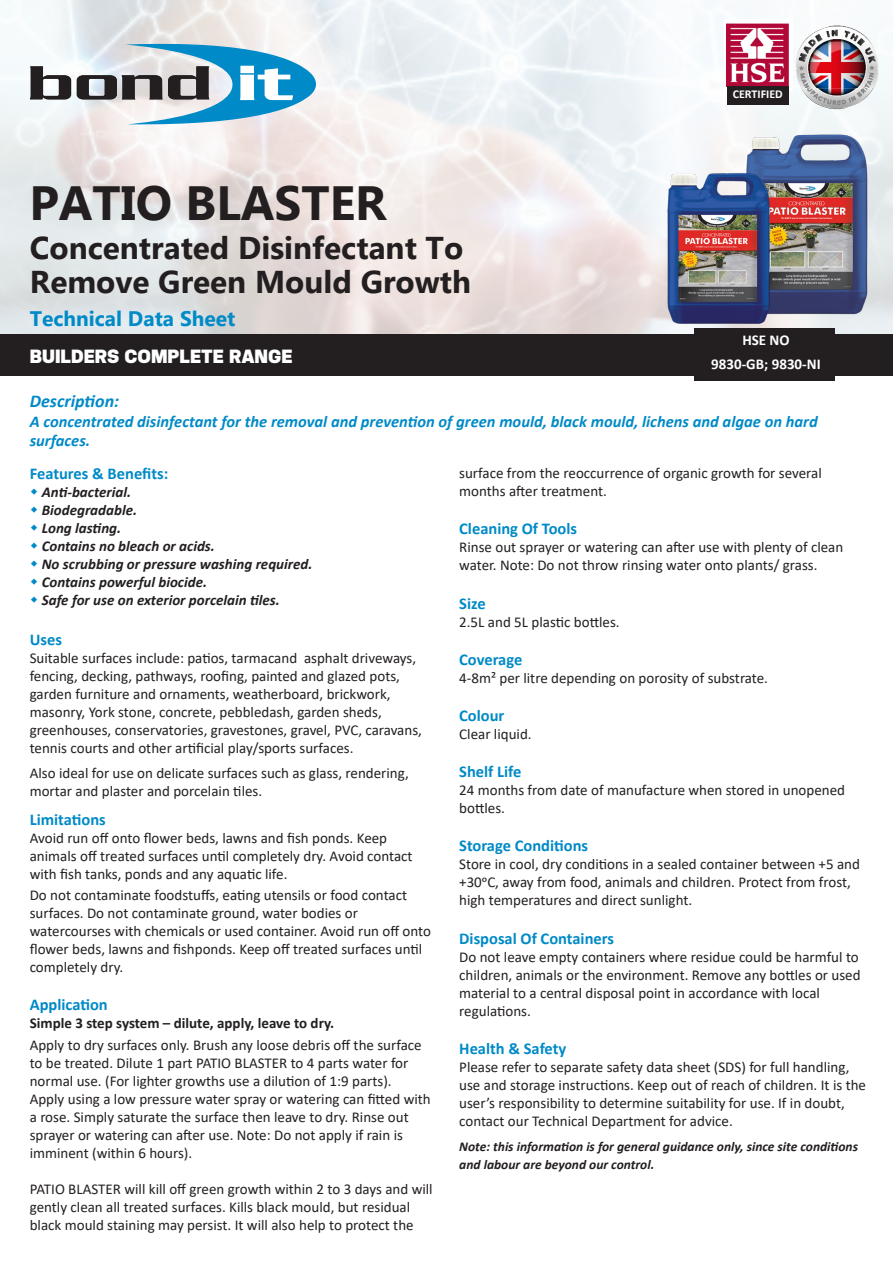
<style>
.page{position:relative;width:893px;height:1263px;background:#fff}
.page>*{position:absolute;margin:0;border:0;box-sizing:border-box;transform-origin:0 0}
.t1{font:700 48px "Myanmar Text";color:#231f20}
.t2{font:700 31.5px "Myanmar Text";color:#231f20}
.t3{font:700 21px "Myanmar Text";color:#008ac7}
.t4{font:800 18px "Konsens";color:#fff}
.t5{font:italic 700 18px "Calibri";color:#008ac7}
.t6{font:700 16.5px "Calibri";color:#008ac7}
.t7{font:italic 700 16.5px "Calibri";color:#008ac7}
.t8{font:15px/18px "Calibri";color:#231f20}
.t9{font:italic 700 15px "Calibri";color:#231f20}
.t10{font:700 15px "Calibri";color:#231f20}
.t11{font:700 15px "Calibri";color:#fff}
.t12{font:italic 700 13.5px/18px "Calibri";color:#231f20}
.t13{font:700 12px "Calibri";color:#fff}
</style>
<div class="page">
<img style="left:0;top:0;width:893px;height:334px">
<div style="left:0;top:334px;width:893px;height:42px;background:#231f20"></div>
<svg style="left:30px;top:66px;width:41px;height:34px"></svg>
<svg style="left:77px;top:40px;width:241px;height:86px"></svg>
<img style="left:795px;top:25px;width:84px;height:63px">
<img style="left:801px;top:88px;width:73px;height:22px">
<div style="left:694px;top:328px;width:141px;height:52px;background:#231f20"></div>
<img style="left:704px;top:119px;width:182px;height:211px">
<img style="left:633px;top:157px;width:176px;height:170px">
<img style="left:724px;top:20px;width:69px;height:70px">
<div style="left:727px;top:86px;width:62px;height:18px;background:#231f20"></div>
<p class="t1" style="left:29px;top:175px;width:359px">PATIO BLASTER</p>
<p class="t2" style="left:30px;top:229px;width:435px">Concentrated Disinfectant To</p>
<p class="t2" style="left:30px;top:264px;width:443px">Remove Green Mould Growth</p>
<p class="t3" style="left:30px;top:306px;width:207px">Technical Data Sheet</p>
<p class="t4" style="left:30px;top:344px;width:264px">BUILDERS COMPLETE RANGE</p>
<p class="t13" style="left:733px;top:86px;width:52px">CERTIFIED</p>
<p class="t11" style="left:742px;top:330px;width:49px">HSE NO</p>
<p class="t11" style="left:711px;top:354px;width:111px">9830-GB; 9830-NI</p>
<p class="t5" style="left:30px;top:388px;width:91px">Description:</p>
<p class="t7" style="left:30px;top:409px;width:789px">A concentrated disinfectant for the removal and prevention of green mould, black mould, lichens and algae on hard</p>
<p class="t7" style="left:30px;top:429px;width:62px">surfaces.</p>
<p class="t6" style="left:30px;top:462px;width:140px">Features &amp; Benefits:</p>
<p class="t9" style="left:42px;top:481px;width:91px">Anti-bacterial.</p>
<p class="t9" style="left:42px;top:499px;width:97px">Biodegradable.</p>
<p class="t9" style="left:42px;top:517px;width:81px">Long lasting.</p>
<p class="t9" style="left:42px;top:535px;width:175px">Contains no bleach or acids.</p>
<p class="t9" style="left:42px;top:553px;width:272px">No scrubbing or pressure washing required.</p>
<p class="t9" style="left:42px;top:571px;width:167px">Contains powerful biocide.</p>
<p class="t9" style="left:42px;top:589px;width:240px">Safe for use on exterior porcelain tiles.</p>
<p class="t6" style="left:30px;top:627px;width:34px">Uses</p>
<p class="t8" style="left:30px;top:648px;width:388px">Suitable surfaces include: patios, tarmacand asphalt driveways, fencing, decking, pathways, roofing, painted and glazed pots,</p>
<p class="t8" style="left:30px;top:684px;width:362px">garden furniture and ornaments, weatherboard, brickwork,</p>
<p class="t8" style="left:30px;top:702px;width:353px">masonry, York stone, concrete, pebbledash, garden sheds,</p>
<p class="t8" style="left:30px;top:720px;width:394px">greenhouses, conservatories, gravestones, gravel, PVC, caravans, tennis courts and other artificial play/sports surfaces.</p>
<p class="t8" style="left:30px;top:763px;width:381px">Also ideal for use on delicate surfaces such as glass, rendering, mortar and plaster and porcelain tiles.</p>
<p class="t6" style="left:30px;top:807px;width:78px">Limitations</p>
<p class="t8" style="left:30px;top:828px;width:359px">Avoid run off onto flower beds, lawns and fish ponds. Keep</p>
<p class="t8" style="left:30px;top:846px;width:384px">animals off treated surfaces until completely dry. Avoid contact</p>
<p class="t8" style="left:30px;top:864px;width:259px">with fish tanks, ponds and any aquatic life.</p>
<p class="t8" style="left:30px;top:886px;width:379px">Do not contaminate foodstuffs, eating utensils or food contact</p>
<p class="t8" style="left:30px;top:904px;width:330px">surfaces. Do not contaminate ground, water bodies or</p>
<p class="t8" style="left:30px;top:922px;width:403px">watercourses with chemicals or used container. Avoid run off onto</p>
<p class="t8" style="left:30px;top:940px;width:394px">flower beds, lawns and fishponds. Keep off treated surfaces until</p>
<p class="t8" style="left:30px;top:958px;width:95px">completely dry.</p>
<p class="t6" style="left:30px;top:993px;width:80px">Application</p>
<p class="t10" style="left:30px;top:1012px;width:306px">Simple 3 step system – dilute, apply, leave to dry.</p>
<p class="t8" style="left:30px;top:1035px;width:393px">Apply to dry surfaces only. Brush any loose debris off the surface</p>
<p class="t8" style="left:30px;top:1053px;width:380px">to be treated. Dilute 1 part PATIO BLASTER to 4 parts water for</p>
<p class="t8" style="left:30px;top:1071px;width:363px">normal use. (For lighter growths use a dilution of 1:9 parts).</p>
<p class="t8" style="left:30px;top:1089px;width:402px">Apply using a low pressure water spray or watering can fitted with</p>
<p class="t8" style="left:30px;top:1107px;width:380px">a rose. Simply saturate the surface then leave to dry. Rinse out</p>
<p class="t8" style="left:30px;top:1125px;width:375px">sprayer or watering can after use. Note: Do not apply if rain is</p>
<p class="t8" style="left:30px;top:1143px;width:164px">imminent (within 6 hours).</p>
<p class="t8" style="left:30px;top:1179px;width:404px">PATIO BLASTER will kill off green growth within 2 to 3 days and will</p>
<p class="t8" style="left:30px;top:1197px;width:382px">gently clean all treated surfaces. Kills black mould, but residual</p>
<p class="t8" style="left:30px;top:1215px;width:385px">black mould staining may persist. It will also help to protect the</p>
<p class="t8" style="left:459px;top:464px;width:364px">surface from the reoccurrence of organic growth for several</p>
<p class="t8" style="left:459px;top:482px;width:149px">months after treatment.</p>
<p class="t6" style="left:459px;top:517px;width:119px">Cleaning Of Tools</p>
<p class="t8" style="left:459px;top:537px;width:386px">Rinse out sprayer or watering can after use with plenty of clean</p>
<p class="t8" style="left:459px;top:555px;width:360px">water. Note: Do not throw rinsing water onto plants/ grass.</p>
<p class="t6" style="left:459px;top:592px;width:28px">Size</p>
<p class="t8" style="left:459px;top:613px;width:162px">2.5L and 5L plastic bottles.</p>
<p class="t6" style="left:459px;top:648px;width:65px">Coverage</p>
<p class="t8" style="left:459px;top:669px;width:310px">4-8m² per litre depending on porosity of substrate.</p>
<p class="t6" style="left:459px;top:704px;width:47px">Colour</p>
<p class="t8" style="left:459px;top:725px;width:74px">Clear liquid.</p>
<p class="t6" style="left:459px;top:760px;width:64px">Shelf Life</p>
<p class="t8" style="left:459px;top:780px;width:387px">24 months from date of manufacture when stored in unopened bottles.</p>
<p class="t6" style="left:459px;top:833px;width:130px">Storage Conditions</p>
<p class="t8" style="left:459px;top:854px;width:402px">Store in cool, dry conditions in a sealed container between +5 and</p>
<p class="t8" style="left:459px;top:872px;width:393px">+30oC, away from food, animals and children. Protect from frost, high temperatures and direct sunlight.</p>
<p class="t6" style="left:459px;top:927px;width:156px">Disposal Of Containers</p>
<p class="t8" style="left:459px;top:948px;width:403px">Do not leave empty containers where residue could be harmful to children, animals or the environment. Remove any bottles or used</p>
<p class="t8" style="left:459px;top:984px;width:362px">material to a central disposal point in accordance with local</p>
<p class="t8" style="left:459px;top:1002px;width:73px">regulations.</p>
<p class="t6" style="left:459px;top:1037px;width:109px">Health &amp; Safety</p>
<p class="t8" style="left:459px;top:1058px;width:408px">Please refer to separate safety data sheet (SDS) for full handling, use and storage instructions. Keep out of reach of children. It is the user’s responsibility to determine suitability for use. If in doubt, contact our Technical Department for advice.</p>
<p class="t12" style="left:459px;top:1137px;width:400px">Note: this information is for general guidance only, since site conditions and labour are beyond our control.</p>
</div>
